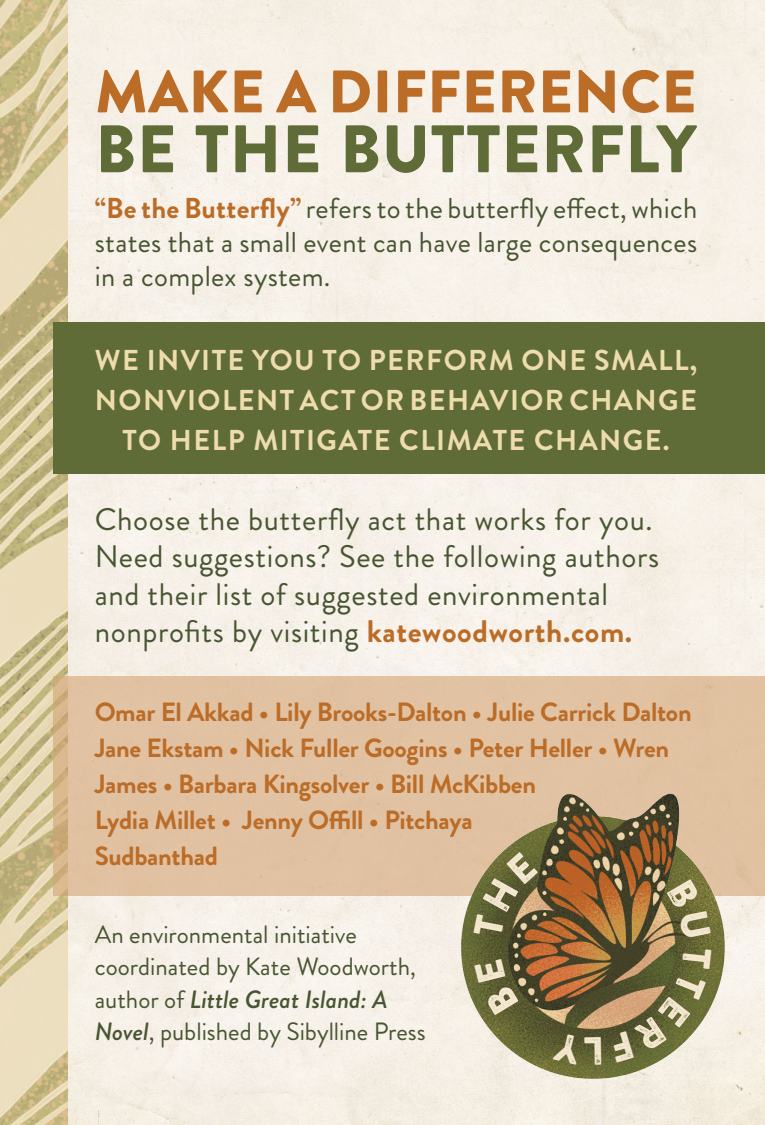
<style>
.page{position:relative;width:765px;height:1125px;background:#fff}
.page>*{position:absolute;margin:0;border:0;box-sizing:border-box;transform-origin:0 0}
.t1{font:900 67px "Brandon Grotesque";letter-spacing:.01em;color:#5f6c37}
.t2{font:900 59.75px "Brandon Grotesque";letter-spacing:.01em;color:#bb6c27}
.t3{font:31.25px/37.2px "Brandon Grotesque";letter-spacing:.02em;color:#475531}
.t4{font:28.75px/34.5px "Brandon Grotesque";letter-spacing:.01em;color:#475531;text-align:justify}
.t5{font:700 28.75px/40px "Brandon Grotesque";letter-spacing:.05em;color:#eedcac;text-align:center}
.t6{font:700 26.25px/36px "Brandon Grotesque";letter-spacing:-.01em;color:#bb6c27}
.t7{font:25px/32.5px "Brandon Grotesque";color:#475531}
.s1{font-weight:700;color:#bb6c27}
.s2{font-weight:500;font-style:italic}
</style>
<div class="page">
<div style="left:68px;top:0;width:697px;height:1125px;background:#f7f0e8"></div>
<img style="left:0;top:0;width:68px;height:1125px">
<div style="left:53px;top:676px;width:712px;height:219px;background:#e1c1a1"></div>
<div style="left:53px;top:322px;width:712px;height:152px;background:#5f6c37"></div>
<img style="left:444px;top:781px;width:300px;height:342px">
<svg style="left:475px;top:959px;width:44px;height:56px;background:#5e5f33"></svg>
<svg style="left:474px;top:852px;width:64px;height:86px;background:#716c41"></svg>
<svg style="left:667px;top:879px;width:44px;height:60px;background:#6f6d38"></svg>
<svg style="left:553px;top:1032px;width:48px;height:33px;background:#5a5d30"></svg>
<svg style="left:609px;top:947px;width:102px;height:116px;background:#7c774e"></svg>
<p class="t2" style="left:95px;top:49px;width:603px">MAKE A DIFFERENCE</p>
<p class="t1" style="left:95px;top:102px;width:603px">BE THE BUTTERFLY</p>
<p class="t4" style="left:95px;top:191px;width:604px"><span class="s1">“Be the Butterfly”</span>refers to the butterfly effect, which states that a small event can have large consequences in a complex system.</p>
<p class="t5" style="left:95px;top:340px;width:604px">WE INVITE YOU TO PERFORM ONE SMALL,<br>NONVIOLENT ACT OR BEHAVIOR CHANGE<br>TO HELP MITIGATE CLIMATE CHANGE.</p>
<p class="t3" style="left:95px;top:501px;width:566px">Choose the butterfly act that works for you.<br>Need suggestions? See the following authors and their list of suggested environmental nonprofits by visiting <span class="s1">katewoodworth.com.</span></p>
<p class="t6" style="left:95px;top:694px;width:598px">Omar El Akkad • Lily Brooks-Dalton • Julie Carrick Dalton Jane Ekstam • Nick Fuller Googins • Peter Heller • Wren James • Barbara Kingsolver • Bill McKibben<br>Lydia Millet • Jenny Offill • Pitchaya<br>Sudbanthad</p>
<p class="t7" style="left:95px;top:918px;width:333px">An environmental initiative coordinated by Kate Woodworth, author of <span class="s2">Little Great Island: A<br>Novel</span>, published by Sibylline Press</p>
</div>
